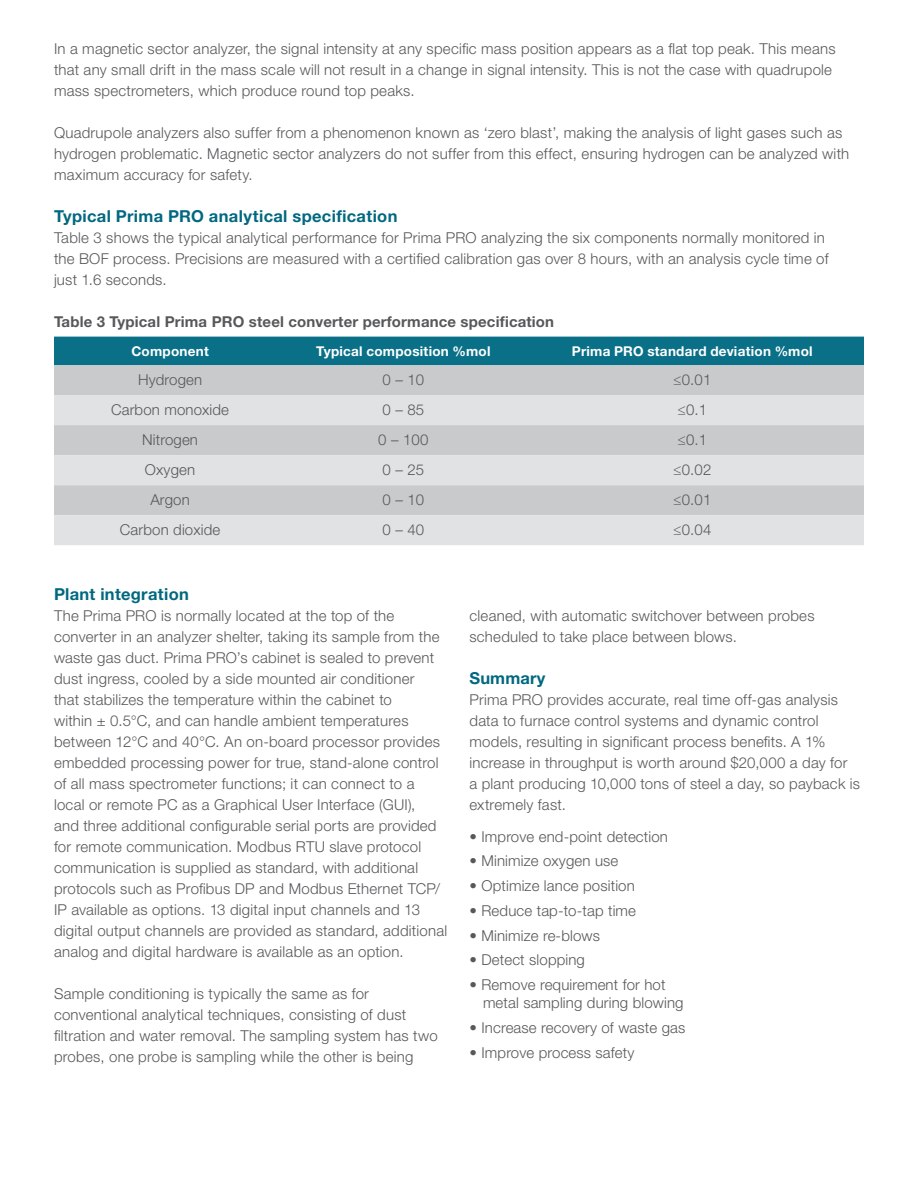
<style>
.page{position:relative;width:918px;height:1188px;background:#fff}
.page>*{position:absolute;margin:0;border:0;box-sizing:border-box;transform-origin:0 0}
.Content_Header{font:700 16.5px "Helvetica Neue LT Std";letter-spacing:.02em;color:#00687f}
.Body_Copy{font:300 15px/21px "Helvetica Neue LT Std";letter-spacing:.015em;color:#57585a}
.Content_Header-2{font:300 15px/21px "Helvetica Neue LT Std";letter-spacing:.015em;color:#57585a}
.Table_Text_-_Left{font:300 15px "Helvetica Neue LT Std";letter-spacing:.01em;color:#57585a}
.Content_Header-3{font:700 15px "Helvetica Neue LT Std";letter-spacing:.01em;color:#57585a}
.Table_Text_-_Left_Me{font:700 13.5px "Helvetica Neue LT Std";letter-spacing:.02em;color:#fff}
</style>
<div class="page">
<div style="left:54px;top:337px;width:810px;height:28px;background:#097088"></div>
<div style="left:54px;top:365px;width:810px;height:30px;background:#c9cacc"></div>
<svg style="left:54px;top:395px;width:810px;height:150px;background:#d7d8da"></svg>
<p class="Body_Copy" style="left:54px;top:38px;width:783px">In a magnetic sector analyzer, the signal intensity at any specific mass position appears as a flat top peak. This means that any small drift in the mass scale will not result in a change in signal intensity. This is not the case with quadrupole mass spectrometers, which produce round top peaks.</p>
<p class="Body_Copy" style="left:54px;top:122px;width:797px">Quadrupole analyzers also suffer from a phenomenon known as ‘zero blast’, making the analysis of light gases such as hydrogen problematic. Magnetic sector analyzers do not suffer from this effect, ensuring hydrogen can be analyzed with maximum accuracy for safety.</p>
<p class="Content_Header" style="left:54px;top:206px;width:345px">Typical Prima PRO analytical specification</p>
<p class="Body_Copy" style="left:54px;top:227px;width:776px">Table 3 shows the typical analytical performance for Prima PRO analyzing the six components normally monitored in the BOF process. Precisions are measured with a certified calibration gas over 8 hours, with an analysis cycle time of just 1.6 seconds.</p>
<p class="Content_Header-3" style="left:54px;top:312px;width:502px">Table 3 Typical Prima PRO steel converter performance specification</p>
<p class="Table_Text_-_Left_Me" style="left:131px;top:343px;width:79px">Component</p>
<p class="Table_Text_-_Left_Me" style="left:316px;top:343px;width:176px">Typical composition %mol</p>
<p class="Table_Text_-_Left_Me" style="left:572px;top:343px;width:242px">Prima PRO standard deviation %mol</p>
<p class="Table_Text_-_Left" style="left:138px;top:371px;width:66px">Hydrogen</p>
<p class="Table_Text_-_Left" style="left:383px;top:371px;width:43px">0 – 10</p>
<p class="Table_Text_-_Left" style="left:673px;top:371px;width:40px">≤0.01</p>
<p class="Table_Text_-_Left" style="left:111px;top:400px;width:119px">Carbon monoxide</p>
<p class="Table_Text_-_Left" style="left:383px;top:400px;width:43px">0 – 85</p>
<p class="Table_Text_-_Left" style="left:677px;top:400px;width:31px">≤0.1</p>
<p class="Table_Text_-_Left" style="left:142px;top:430px;width:57px">Nitrogen</p>
<p class="Table_Text_-_Left" style="left:378px;top:430px;width:52px">0 – 100</p>
<p class="Table_Text_-_Left" style="left:677px;top:430px;width:31px">≤0.1</p>
<p class="Table_Text_-_Left" style="left:145px;top:460px;width:52px">Oxygen</p>
<p class="Table_Text_-_Left" style="left:383px;top:460px;width:43px">0 – 25</p>
<p class="Table_Text_-_Left" style="left:673px;top:460px;width:40px">≤0.02</p>
<p class="Table_Text_-_Left" style="left:150px;top:490px;width:41px">Argon</p>
<p class="Table_Text_-_Left" style="left:383px;top:490px;width:43px">0 – 10</p>
<p class="Table_Text_-_Left" style="left:673px;top:490px;width:40px">≤0.01</p>
<p class="Table_Text_-_Left" style="left:120px;top:520px;width:102px">Carbon dioxide</p>
<p class="Table_Text_-_Left" style="left:383px;top:520px;width:43px">0 – 40</p>
<p class="Table_Text_-_Left" style="left:673px;top:520px;width:40px">≤0.04</p>
<p class="Content_Header" style="left:54px;top:584px;width:137px">Plant integration</p>
<p class="Body_Copy" style="left:54px;top:605px;width:395px">The Prima PRO is normally located at the top of the converter in an analyzer shelter, taking its sample from the waste gas duct. Prima PRO’s cabinet is sealed to prevent dust ingress, cooled by a side mounted air conditioner<br>that stabilizes the temperature within the cabinet to<br>within ± 0.5°C, and can handle ambient temperatures between 12°C and 40°C. An on-board processor provides embedded processing power for true, stand-alone control of all mass spectrometer functions; it can connect to a local or remote PC as a Graphical User Interface (GUI),<br>and three additional configurable serial ports are provided for remote communication. Modbus RTU slave protocol communication is supplied as standard, with additional protocols such as Profibus DP and Modbus Ethernet TCP/ IP available as options. 13 digital input channels and 13 digital output channels are provided as standard, additional analog and digital hardware is available as an option.</p>
<p class="Body_Copy" style="left:54px;top:983px;width:385px">Sample conditioning is typically the same as for conventional analytical techniques, consisting of dust filtration and water removal. The sampling system has two probes, one probe is sampling while the other is being</p>
<p class="Body_Copy" style="left:470px;top:605px;width:347px">cleaned, with automatic switchover between probes scheduled to take place between blows.</p>
<p class="Content_Header" style="left:470px;top:668px;width:77px">Summary</p>
<p class="Content_Header-2" style="left:470px;top:689px;width:392px">Prima PRO provides accurate, real time off-gas analysis data to furnace control systems and dynamic control models, resulting in significant process benefits. A 1% increase in throughput is worth around $20,000 a day for<br>a plant producing 10,000 tons of steel a day, so payback is extremely fast.</p>
<p class="Body_Copy" style="left:470px;top:825px;width:200px">• Improve end-point detection</p>
<p class="Body_Copy" style="left:470px;top:850px;width:150px">• Minimize oxygen use</p>
<p class="Body_Copy" style="left:470px;top:875px;width:167px">• Optimize lance position</p>
<p class="Body_Copy" style="left:470px;top:900px;width:168px">• Reduce tap-to-tap time</p>
<p class="Body_Copy" style="left:470px;top:924px;width:132px">• Minimize re-blows</p>
<p class="Body_Copy" style="left:470px;top:949px;width:117px">• Detect slopping</p>
<p class="Body_Copy" style="left:483px;top:975px;width:202px;line-height:18px;text-indent:-14px">• Remove requirement for hot metal sampling during blowing</p>
<p class="Body_Copy" style="left:470px;top:1017px;width:217px">• Increase recovery of waste gas</p>
<p class="Body_Copy" style="left:470px;top:1041px;width:166px">• Improve process safety</p>
</div>
